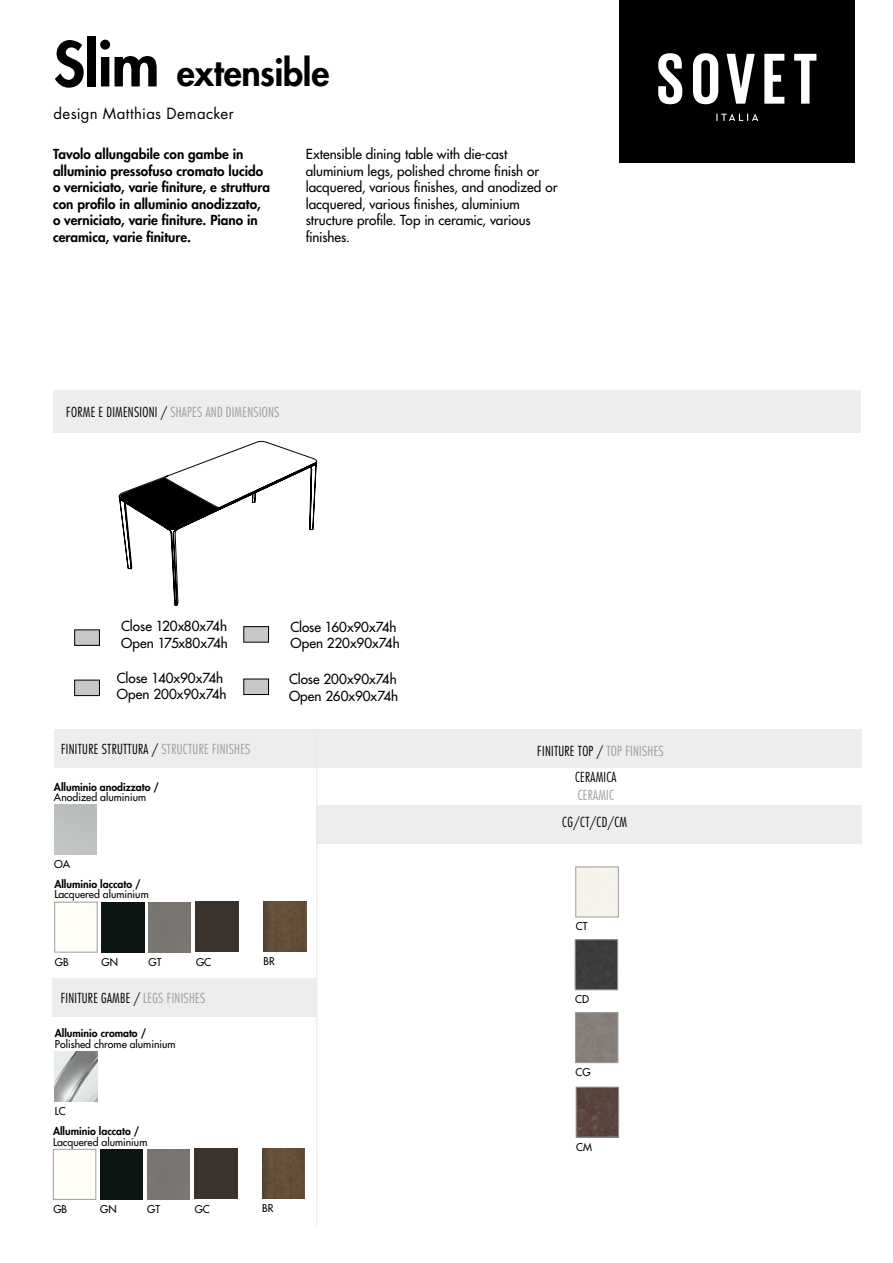
<style>
.page{position:relative;width:893px;height:1263px;background:#fff}
.page>*{position:absolute;margin:0;border:0;box-sizing:border-box;transform-origin:0 0}
.t1{font:800 36px "Futura Std";letter-spacing:-.005em;color:#000}
.t2{font:15px "Futura Std";letter-spacing:.025em;color:#000}
.t3{font:500 13.5px/16.5px "Futura Std";color:#000}
.t4{font:800 13.5px/16.5px "Futura Std";color:#000}
.t5{font:300 condensed 13.5px/26.1px "Futura Std";letter-spacing:.02em;color:#000}
.t6{font:300 condensed 13.5px "Futura Std";letter-spacing:.02em;color:#9c9e9f}
.t7{font:300 condensed 13.5px "Futura Std";letter-spacing:.02em;color:#9a9c9d}
.t8{font:500 10.5px "Futura Std";color:#000}
.t9{font:800 10.5px "Futura Std";color:#000}
.s1{font-size:60px}
.s2{color:#000}
.s3{color:#9c9e9f}
</style>
<div class="page">
<div style="left:620px;top:0;width:235px;height:163px;background:#000"></div>
<svg style="left:716px;top:114px;width:42px;height:7px"></svg>
<svg style="left:658px;top:53px;width:158px;height:51px"></svg>
<div style="left:53px;top:390px;width:808px;height:43px;background:#eceded"></div>
<div style="left:54px;top:729px;width:808px;height:38px;background:#eceded"></div>
<div style="left:316px;top:805px;width:546px;height:38px;background:#eceded"></div>
<hr style="left:316px;top:729px;width:1px;height:497px;background:#e8e9e9">
<div style="left:102px;top:902px;width:42px;height:50px;background:#0b1614"></div>
<div style="left:54px;top:902px;width:43px;height:50px;border:1px solid #9c9e9f"></div>
<div style="left:196px;top:901px;width:42px;height:50px;background:#3c322c"></div>
<img style="left:264px;top:901px;width:42px;height:50px">
<div style="left:52px;top:979px;width:265px;height:38px;background:#eceded"></div>
<img style="left:55px;top:1051px;width:42px;height:50px">
<div style="left:100px;top:1149px;width:43px;height:50px;background:#0b1614"></div>
<div style="left:53px;top:1149px;width:43px;height:50px;border:1px solid #9c9e9f"></div>
<div style="left:195px;top:1149px;width:42px;height:50px;background:#3c322c"></div>
<img style="left:262px;top:1149px;width:43px;height:50px">
<div style="left:575px;top:1012px;width:43px;height:51px;border:1px solid #9c9e9f"></div>
<div style="left:576px;top:867px;width:42px;height:50px;border:1px solid #9c9e9f"></div>
<div style="left:577px;top:941px;width:39px;height:47px;background:#3e3c3d"></div>
<div style="left:575px;top:939px;width:43px;height:51px;border:1px solid #9c9e9f"></div>
<img style="left:578px;top:1089px;width:39px;height:46px">
<div style="left:576px;top:1087px;width:43px;height:50px;border:1px solid #9c9e9f"></div>
<svg style="left:118px;top:441px;width:200px;height:165px"></svg>
<div style="left:75px;top:630px;width:24px;height:15px;background:#c6c7c8"></div>
<div style="left:75px;top:680px;width:24px;height:16px;background:#c6c7c8"></div>
<div style="left:75px;top:680px;width:25px;height:16px;border:1px solid #000"></div>
<div style="left:244px;top:627px;width:25px;height:15px;background:#c6c7c8"></div>
<div style="left:244px;top:679px;width:25px;height:15px;background:#c6c7c8"></div>
<div style="left:244px;top:679px;width:25px;height:16px;border:1px solid #000"></div>
<h1 class="t1" style="left:53px;top:50px;width:277px"><span class="s1">Slim</span> extensible</h1>
<p class="t2" style="left:53px;top:104px;width:182px">design Matthias Demacker</p>
<p class="t4" style="left:53px;top:146px;width:219px">Tavolo allungabile con gambe in alluminio pressofuso cromato lucido o verniciato, varie finiture, e struttura con profilo in alluminio anodizzato, o verniciato, varie finiture. Piano in ceramica, varie finiture.</p>
<p class="t3" style="left:306px;top:146px;width:253px">Extensible dining table with die-cast aluminium legs, polished chrome finish or lacquered, various finishes, and anodized or lacquered, various finishes, aluminium structure profile. Top in ceramic, various finishes.</p>
<p class="t6" style="left:66px;top:404px;width:215px"><span class="s2">FORME E DIMENSIONI /</span> SHAPES AND DIMENSIONS</p>
<p class="t3" style="left:121px;top:618px;width:108px">Close 120x80x74h<br>Open 175x80x74h</p>
<p class="t3" style="left:117px;top:669px;width:111px">Close 140x90x74h<br>Open 200x90x74h</p>
<p class="t5" style="left:61px;top:736px;width:191px">FINITURE STRUTTURA / <span class="s3">STRUCTURE FINISHES</span></p>
<p class="t9" style="left:54px;top:780px;width:107px">Alluminio anodizzato /</p>
<p class="t8" style="left:54px;top:791px;width:94px">Anodized aluminium</p>
<p class="t3" style="left:290px;top:618px;width:111px">Close 160x90x74h<br>Open 220x90x74h</p>
<p class="t3" style="left:289px;top:671px;width:111px">Close 200x90x74h<br>Open 260x90x74h</p>
<p class="t8" style="left:54px;top:858px;width:18px">OA</p>
<p class="t9" style="left:54px;top:877px;width:88px">Alluminio laccato /</p>
<p class="t8" style="left:54px;top:888px;width:96px">Lacquered aluminium</p>
<p class="t8" style="left:55px;top:955px;width:15px">GB</p>
<p class="t8" style="left:102px;top:955px;width:18px">GN</p>
<p class="t8" style="left:149px;top:955px;width:14px">GT</p>
<p class="t8" style="left:196px;top:955px;width:17px">GC</p>
<p class="t8" style="left:263px;top:954px;width:13px">BR</p>
<p class="t5" style="left:61px;top:985px;width:146px">FINITURE GAMBE / <span class="s3">LEGS FINISHES</span></p>
<p class="t9" style="left:55px;top:1026px;width:93px">Alluminio cromato /</p>
<p class="t8" style="left:55px;top:1037px;width:122px">Polished chrome aluminium</p>
<p class="t8" style="left:55px;top:1104px;width:12px">LC</p>
<p class="t9" style="left:53px;top:1124px;width:88px">Alluminio laccato /</p>
<p class="t8" style="left:53px;top:1135px;width:96px">Lacquered aluminium</p>
<p class="t8" style="left:53px;top:1202px;width:15px">GB</p>
<p class="t8" style="left:100px;top:1202px;width:18px">GN</p>
<p class="t8" style="left:147px;top:1202px;width:14px">GT</p>
<p class="t8" style="left:195px;top:1203px;width:17px">GC</p>
<p class="t8" style="left:262px;top:1202px;width:13px">BR</p>
<p class="t5" style="left:575px;top:738px;width:90px;text-indent:-38px">FINITURE TOP / <span class="s3">TOP FINISHES<br></span>CERAMICA</p>
<p class="t7" style="left:578px;top:787px;width:38px">CERAMIC</p>
<p class="t5" style="left:562px;top:809px;width:66px">CG/CT/CD/CM</p>
<p class="t8" style="left:576px;top:920px;width:13px">CT</p>
<p class="t8" style="left:575px;top:993px;width:15px">CD</p>
<p class="t8" style="left:576px;top:1065px;width:17px">CG</p>
<p class="t8" style="left:576px;top:1140px;width:17px">CM</p>
</div>
